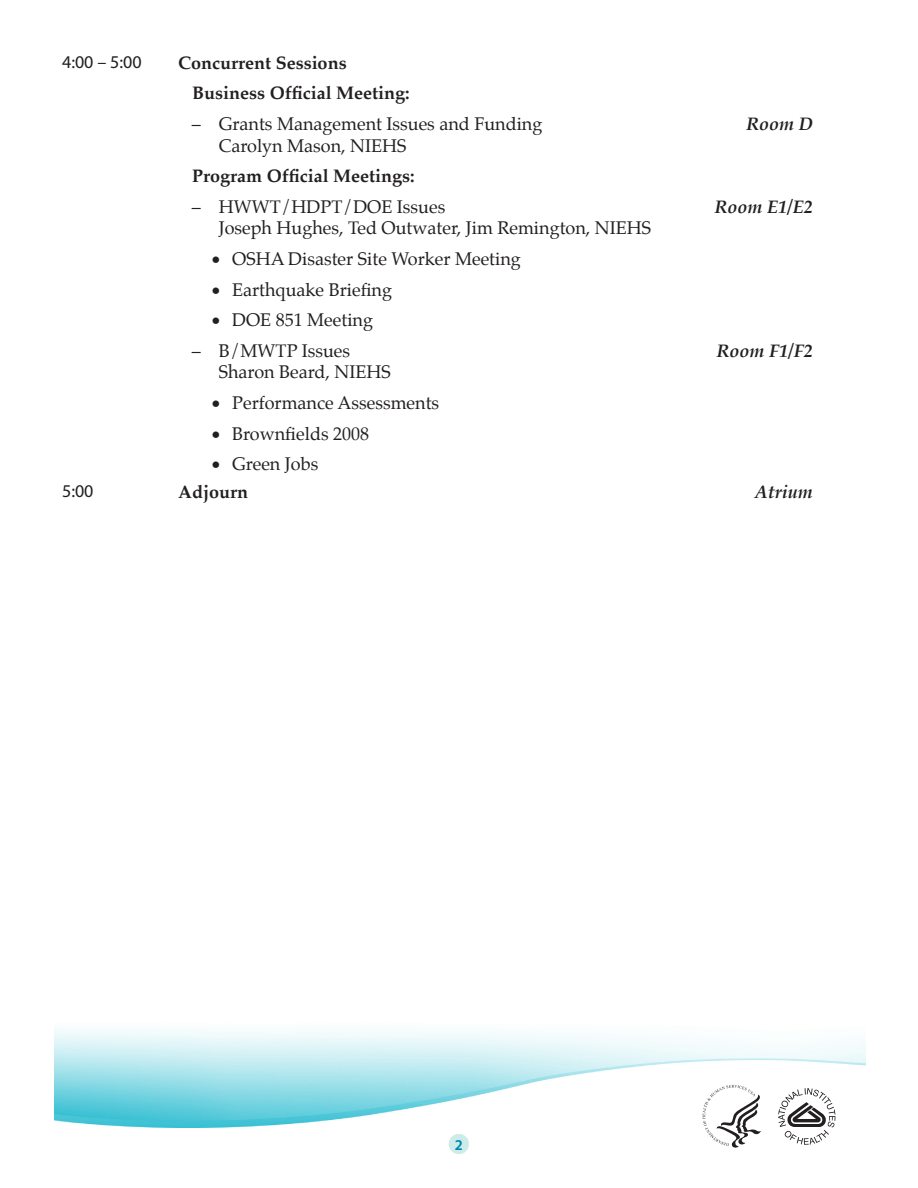
<style>
.page{position:relative;width:918px;height:1188px;background:#fff}
.page>*{position:absolute;margin:0;border:0;box-sizing:border-box;transform-origin:0 0}
.TABS_MAIN{font:18px "Palatino";color:#231f20}
.TAB_FINAL{font:18px "Palatino";color:#231f20}
.TABS_MAIN-2{font:700 18px "Palatino";color:#231f20}
.TABS_MAIN-3{font:italic 700 18px "Palatino";color:#231f20}
.TIME{font:18px "Myriad Pro";color:#231f20}
.BODY{font:700 18px "Palatino";color:#231f20}
.BODY-2{font:italic 700 18px "Palatino";color:#231f20}
.DATE{font:600 15px "Myriad Pro";color:#0086ad}
</style>
<div class="page">
<div style="left:449px;top:1134px;width:20px;height:20px;background:#ccebeb;border-radius:50%"></div>
<img style="left:54px;top:1030px;width:812px;height:97px">
<svg style="left:702px;top:1085px;width:59px;height:63px"></svg>
<svg style="left:778px;top:1088px;width:58px;height:57px"></svg>
<p class="TIME" style="left:62px;top:50px;width:81px">4:00 – 5:00</p>
<p class="TABS_MAIN-2" style="left:178px;top:47px;width:170px">Concurrent Sessions</p>
<p class="TABS_MAIN-2" style="left:192px;top:78px;width:219px">Business Official Meeting:</p>
<p class="TABS_MAIN" style="left:192px;top:109px;width:352px">– Grants Management Issues and Funding</p>
<p class="TABS_MAIN-3" style="left:746px;top:110px;width:68px">Room D</p>
<p class="TABS_MAIN" style="left:219px;top:130px;width:190px">Carolyn Mason, NIEHS</p>
<p class="TABS_MAIN-2" style="left:192px;top:161px;width:224px">Program Official Meetings:</p>
<p class="TABS_MAIN" style="left:192px;top:192px;width:255px">– HWWT/HDPT/DOE Issues</p>
<p class="TABS_MAIN-3" style="left:715px;top:192px;width:100px">Room E1/E2</p>
<p class="TABS_MAIN" style="left:219px;top:213px;width:434px">Joseph Hughes, Ted Outwater, Jim Remington, NIEHS</p>
<p class="TAB_FINAL" style="left:212px;top:244px;width:311px">• OSHA Disaster Site Worker Meeting</p>
<p class="TAB_FINAL" style="left:212px;top:274px;width:182px">• Earthquake Briefing</p>
<p class="TAB_FINAL" style="left:212px;top:305px;width:163px">• DOE 851 Meeting</p>
<p class="TABS_MAIN" style="left:192px;top:336px;width:160px">– B/MWTP Issues</p>
<p class="TABS_MAIN-3" style="left:716px;top:336px;width:98px">Room F1/F2</p>
<p class="TABS_MAIN" style="left:219px;top:357px;width:174px">Sharon Beard, NIEHS</p>
<p class="TAB_FINAL" style="left:212px;top:388px;width:229px">• Performance Assessments</p>
<p class="TAB_FINAL" style="left:212px;top:418px;width:159px">• Brownfields 2008</p>
<p class="TAB_FINAL" style="left:212px;top:449px;width:108px">• Green Jobs</p>
<p class="TIME" style="left:62px;top:480px;width:33px">5:00</p>
<p class="BODY" style="left:178px;top:477px;width:72px">Adjourn</p>
<p class="BODY-2" style="left:755px;top:478px;width:59px">Atrium</p>
<p class="DATE" style="left:455px;top:1135px;width:10px">2</p>
</div>
